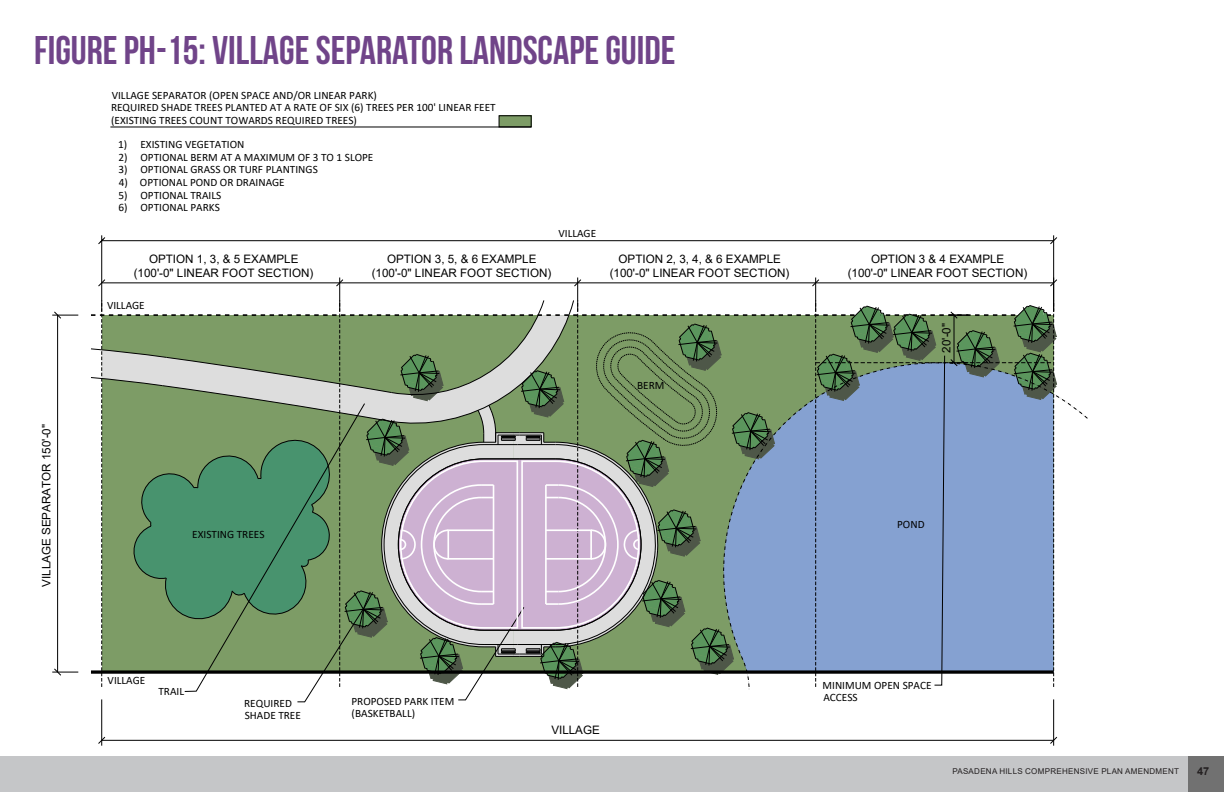
<style>
.page{position:relative;width:1224px;height:792px;background:#fff}
.page>*{position:absolute;margin:0;border:0;box-sizing:border-box;transform-origin:0 0}
.MAP_HEADING{font:40px "Bebas Neue";color:#704489}
.t1{font:11.6px/14px "Arial";color:#000;text-align:center}
.t2{font:11.2px/12.6px "Calibri";color:#000}
.t3{font:700 11px "Arial";color:#231f20}
.t4{font:8px "Arial";letter-spacing:.035em;color:#231f20}
</style>
<div class="page">
<div style="left:0;top:756px;width:1188px;height:36px;background:#c5c6c8"></div>
<div style="left:1188px;top:756px;width:36px;height:36px;background:#717171"></div>
<div style="left:499px;top:116px;width:32px;height:11px;background:#7d9c66"></div>
<svg style="left:52px;top:667px;width:26px;height:9px"></svg>
<svg style="left:52px;top:311px;width:26px;height:9px"></svg>
<hr style="left:57px;top:315px;width:1px;height:357px;background:#000">
<hr style="left:110px;top:127px;width:421px;height:1px;background:#000">
<div style="left:499px;top:116px;width:32px;height:11px;border:1px solid #000"></div>
<hr style="left:102px;top:699px;width:1px;height:47px;background:#000">
<svg style="left:98px;top:736px;width:8px;height:9px"></svg>
<hr style="left:1053px;top:699px;width:1px;height:47px;background:#000">
<svg style="left:1049px;top:736px;width:9px;height:9px"></svg>
<hr style="left:102px;top:740px;width:952px;height:1px;background:#000">
<hr style="left:102px;top:235px;width:1px;height:77px;background:#000">
<svg style="left:98px;top:278px;width:8px;height:9px"></svg>
<svg style="left:335px;top:278px;width:9px;height:9px"></svg>
<hr style="left:578px;top:278px;width:1px;height:34px;background:#000">
<svg style="left:573px;top:278px;width:9px;height:9px"></svg>
<hr style="left:816px;top:278px;width:1px;height:34px;background:#000">
<svg style="left:811px;top:278px;width:9px;height:9px"></svg>
<svg style="left:1049px;top:278px;width:8px;height:9px"></svg>
<hr style="left:1053px;top:235px;width:1px;height:77px;background:#000">
<svg style="left:98px;top:236px;width:8px;height:9px"></svg>
<hr style="left:102px;top:241px;width:952px;height:1px;background:#000">
<svg style="left:1049px;top:236px;width:9px;height:9px"></svg>
<hr style="left:102px;top:283px;width:952px;height:1px;background:#000">
<hr style="left:340px;top:278px;width:1px;height:34px;background:#000">
<svg style="left:91px;top:300px;width:966px;height:402px;background:#90a59c"></svg>
<p class="MAP_HEADING" style="left:34px;top:28px;width:643px">FIGURE PH-15: VILLAGE SEPARATOR LANDSCAPE GUIDE</p>
<p class="t2" style="left:111px;top:88px;width:386px">VILLAGE SEPARATOR (OPEN SPACE AND/OR LINEAR PARK)<br>REQUIRED SHADE TREES PLANTED AT A RATE OF SIX (6) TREES PER 100' LINEAR FEET (EXISTING TREES COUNT TOWARDS REQUIRED TREES)</p>
<p class="t2" style="left:118px;top:138px;width:128px">1) EXISTING VEGETATION</p>
<p class="t2" style="left:118px;top:151px;width:257px">2) OPTIONAL BERM AT A MAXIMUM OF 3 TO 1 SLOPE</p>
<p class="t2" style="left:119px;top:163px;width:201px">3) OPTIONAL GRASS OR TURF PLANTINGS</p>
<p class="t2" style="left:119px;top:176px;width:167px">4) OPTIONAL POND OR DRAINAGE</p>
<p class="t2" style="left:119px;top:188px;width:104px">5) OPTIONAL TRAILS</p>
<p class="t2" style="left:119px;top:201px;width:103px">6) OPTIONAL PARKS</p>
<p class="t2" style="left:558px;top:227px;width:39px">VILLAGE</p>
<p class="t1" style="left:134px;top:251px;width:181px">OPTION 1, 3, &amp; 5 EXAMPLE (100'-0" LINEAR FOOT SECTION)</p>
<p class="t1" style="left:372px;top:251px;width:181px">OPTION 3, 5, &amp; 6 EXAMPLE (100'-0" LINEAR FOOT SECTION)</p>
<p class="t1" style="left:610px;top:251px;width:181px">OPTION 2, 3, 4, &amp; 6 EXAMPLE (100'-0" LINEAR FOOT SECTION)</p>
<p class="t1" style="left:848px;top:251px;width:181px">OPTION 3 &amp; 4 EXAMPLE<br>(100'-0" LINEAR FOOT SECTION)</p>
<p class="t1" style="left:39px;top:587px;width:164px;rotate:-90deg">VILLAGE SEPARATOR 150'-0"</p>
<p class="t2" style="left:107px;top:299px;width:39px">VILLAGE</p>
<p class="t2" style="left:192px;top:527px;width:74px">EXISTING TREES</p>
<p class="t2" style="left:108px;top:674px;width:39px">VILLAGE</p>
<p class="t2" style="left:158px;top:685px;width:27px">TRAIL</p>
<p class="t2" style="left:244px;top:697px;width:58px;line-height:12px">REQUIRED<br>SHADE TREE</p>
<p class="t2" style="left:351px;top:694px;width:104px">PROPOSED PARK ITEM (BASKETBALL)</p>
<p class="t2" style="left:637px;top:379px;width:29px">BERM</p>
<p class="t1" style="left:551px;top:723px;width:50px">VILLAGE</p>
<p class="t1" style="left:939px;top:353px;width:31px;rotate:-90deg">20'-0"</p>
<p class="t2" style="left:897px;top:518px;width:29px">POND</p>
<p class="t2" style="left:823px;top:679px;width:111px;line-height:12px">MINIMUM OPEN SPACE<br>ACCESS</p>
<p class="t4" style="left:952px;top:766px;width:228px">PASADENA HILLS COMPREHENSIVE PLAN AMENDMENT</p>
<p class="t3" style="left:1197px;top:764px;width:14px">47</p>
</div>
